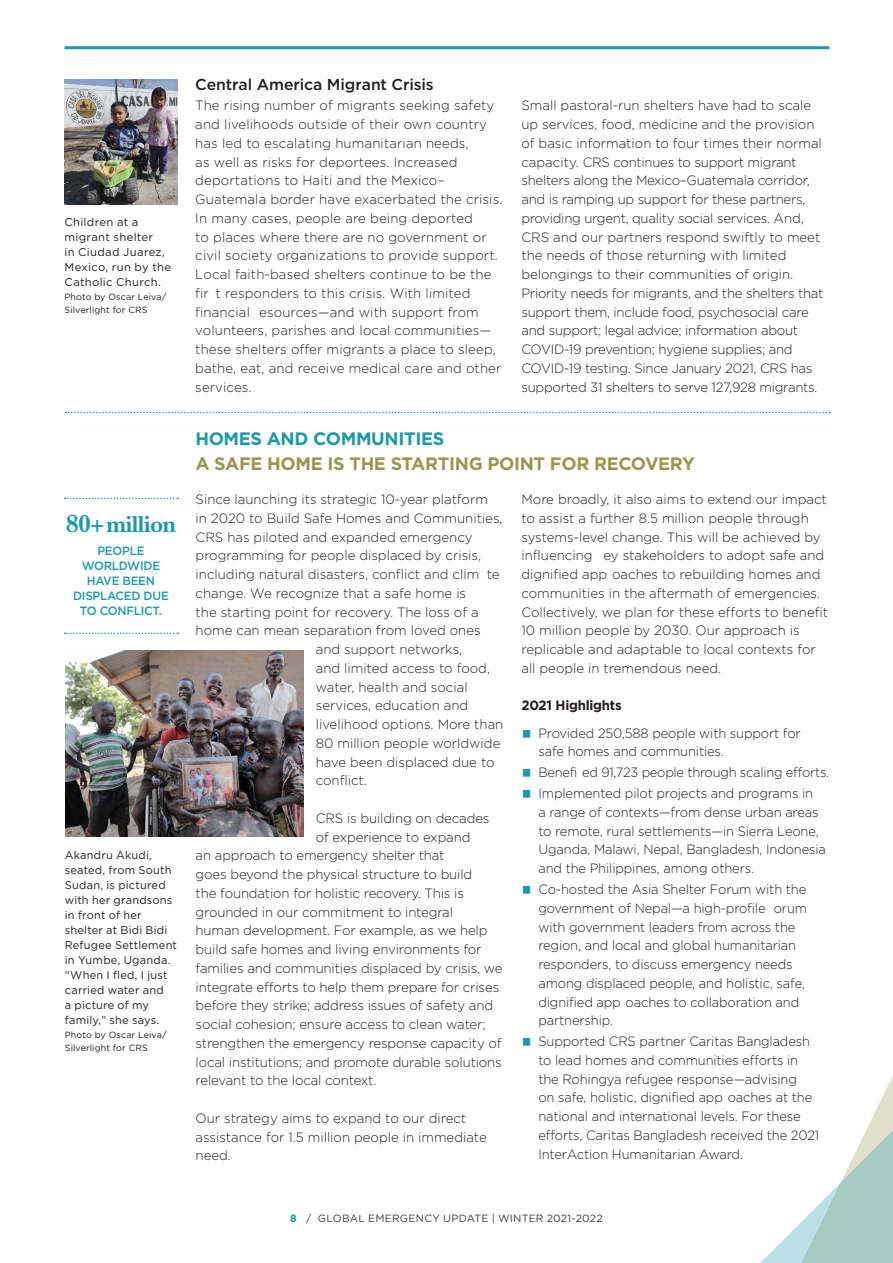
<style>
.page{position:relative;width:893px;height:1263px;background:#fff}
.page>*{position:absolute;margin:0;border:0;box-sizing:border-box;transform-origin:0 0}
.Main_head_baskervill{font:700 24px "New Baskerville Std";letter-spacing:-.02em;color:#1d9aaa}
.t1{font:700 18px "Gotham";letter-spacing:-.02em;color:#9b964f}
.t2{font:700 18px "Gotham";letter-spacing:-.02em;color:#1d9aaa}
.t3{font:500 15.75px "Gotham";letter-spacing:-.005em;color:#231f20}
.Body_copy{font:300 13.5px/18.8px "Gotham";letter-spacing:-.01em;color:#231f20}
.Body_copy-2{font:300 13.5px/18.8px "Gotham";letter-spacing:-.01em;color:#231f20;scale:.96 1}
.Body_copy-3{font:300 13.5px/18.8px "Gotham";letter-spacing:.01em;color:#231f20}
.Body_copy-4{font:700 13.5px "Gotham";letter-spacing:-.02em;color:#231f20}
.Body_1{font:500 12px/15px "Gotham";letter-spacing:-.02em;color:#1d9aaa;text-align:center}
.Photo_caption{font:11.25px/15px "Gotham";letter-spacing:.02em;color:#231f20}
.t4{font:10.5px "Gotham";letter-spacing:.02em;color:#3e3e3f}
.Photo_caption-2{font:9px/13.5px "Gotham";letter-spacing:.01em;color:#231f20}
.s1{font-size:25.5px}
.s2{color:#1d9aaa}
.s3{font-weight:700;color:#1d9aaa}
</style>
<div class="page">
<svg style="left:760px;top:1076px;width:133px;height:187px"></svg>
<img style="left:65px;top:79px;width:112px;height:125px">
<hr style="left:65px;top:46px;width:765px;height:3px;background:#1d9aaa">
<svg style="left:65px;top:412px;width:765px;height:1px"></svg>
<img style="left:65px;top:650px;width:238px;height:186px">
<svg style="left:65px;top:498px;width:113px;height:1px"></svg>
<svg style="left:65px;top:633px;width:113px;height:1px"></svg>
<p class="Photo_caption" style="left:65px;top:214px;width:108px">Children at a migrant shelter<br>in Ciudad Juarez,<br>Mexico, run by the<br>Catholic Church.</p>
<p class="Photo_caption-2" style="left:65px;top:289px;width:103px">Photo by Oscar Leiva/<br>Silverlight for CRS</p>
<p class="Main_head_baskervill" style="left:66px;top:510px;width:112px"><span class="s1">80+</span>million</p>
<p class="Body_1" style="left:73px;top:543px;width:97px">PEOPLE<br>WORLDWIDE<br>HAVE BEEN<br>DISPLACED DUE<br>TO CONFLICT.</p>
<p class="Photo_caption" style="left:65px;top:847px;width:114px">Akandru Akudi, seated, from South<br>Sudan, is pictured with her grandsons in front of her shelter at Bidi Bidi<br>Refugee Settlement in Yumbe, Uganda. “When I fled, I just carried water and<br>a picture of my family,” she says.</p>
<p class="Photo_caption-2" style="left:65px;top:1027px;width:103px">Photo by Oscar Leiva/<br>Silverlight for CRS</p>
<h2 class="t3" style="left:195px;top:74px;width:240px">Central America Migrant Crisis</h2>
<p class="Body_copy-3" style="left:195px;top:96px;width:309px">The rising number of migrants seeking safety and livelihoods outside of their own country has led to escalating humanitarian needs,<br>as well as risks for deportees. Increased deportations to Haiti and the Mexico– Guatemala border have exacerbated the crisis.<br>In many cases, people are being deported<br>to places where there are no government or civil society organizations to provide support.<br>Local faith‑based shelters continue to be the fir t responders to this crisis. With limited financial esources—and with support from volunteers, parishes and local communities— these shelters offer migrants a place to sleep, bathe, eat, and receive medical care and other services.</p>
<p class="Body_copy" style="left:521px;top:96px;width:304px">Small pastoral‑run shelters have had to scale up services, food, medicine and the provision of basic information to four times their normal capacity. CRS continues to support migrant shelters along the Mexico–Guatemala corridor, and is ramping up support for these partners, providing urgent, quality social services. And, CRS and our partners respond swiftly to meet the needs of those returning with limited belongings to their communities of origin.<br>Priority needs for migrants, and the shelters that support them, include food, psychosocial care and support; legal advice; information about COVID‑19 prevention; hygiene supplies; and COVID‑19 testing. Since January 2021, CRS has supported 31 shelters to serve 127,928 migrants.</p>
<h1 class="t2" style="left:195px;top:427px;width:250px">HOMES AND COMMUNITIES</h1>
<h1 class="t1" style="left:195px;top:452px;width:501px">A SAFE HOME IS THE STARTING POINT FOR RECOVERY</h1>
<p class="Body_copy" style="left:196px;top:489px;width:294px">Since launching its strategic 10‑year platform</p>
<p class="Body_copy" style="left:196px;top:508px;width:308px">in 2020 to Build Safe Homes and Communities,</p>
<p class="Body_copy" style="left:196px;top:527px;width:279px">CRS has piloted and expanded emergency</p>
<p class="Body_copy" style="left:196px;top:546px;width:287px">programming for people displaced by crisis,</p>
<p class="Body_copy" style="left:196px;top:564px;width:305px">including natural disasters, conflict and clim te</p>
<p class="Body_copy" style="left:196px;top:583px;width:272px">change. We recognize that a safe home is</p>
<p class="Body_copy" style="left:196px;top:602px;width:285px">the starting point for recovery. The loss of a</p>
<p class="Body_copy" style="left:196px;top:621px;width:287px">home can mean separation from loved ones</p>
<p class="Body_copy" style="left:316px;top:640px;width:148px">and support networks,</p>
<p class="Body_copy" style="left:316px;top:658px;width:176px">and limited access to food,</p>
<p class="Body_copy" style="left:316px;top:677px;width:153px">water, health and social</p>
<p class="Body_copy" style="left:316px;top:696px;width:154px">services, education and</p>
<p class="Body_copy" style="left:316px;top:715px;width:189px">livelihood options. More than</p>
<p class="Body_copy" style="left:316px;top:733px;width:186px">80 million people worldwide</p>
<p class="Body_copy" style="left:316px;top:752px;width:180px">have been displaced due to</p>
<p class="Body_copy" style="left:316px;top:771px;width:53px">conflict.</p>
<p class="Body_copy" style="left:316px;top:808px;width:175px">CRS is building on decades</p>
<p class="Body_copy" style="left:316px;top:827px;width:156px">of experience to expand</p>
<p class="Body_copy" style="left:196px;top:846px;width:250px">an approach to emergency shelter that</p>
<p class="Body_copy" style="left:196px;top:865px;width:278px">goes beyond the physical structure to build</p>
<p class="Body_copy" style="left:196px;top:883px;width:270px">the foundation for holistic recovery. This is</p>
<p class="Body_copy" style="left:196px;top:902px;width:259px">grounded in our commitment to integral</p>
<p class="Body_copy" style="left:196px;top:921px;width:293px">human development. For example, as we help</p>
<p class="Body_copy" style="left:196px;top:940px;width:287px">build safe homes and living environments for</p>
<p class="Body_copy" style="left:196px;top:958px;width:309px">families and communities displaced by crisis, we</p>
<p class="Body_copy" style="left:196px;top:977px;width:305px">integrate efforts to help them prepare for crises</p>
<p class="Body_copy" style="left:196px;top:996px;width:299px">before they strike; address issues of safety and</p>
<p class="Body_copy" style="left:196px;top:1015px;width:291px">social cohesion; ensure access to clean water;</p>
<p class="Body_copy" style="left:196px;top:1033px;width:308px">strengthen the emergency response capacity of</p>
<p class="Body_copy" style="left:196px;top:1052px;width:308px">local institutions; and promote durable solutions</p>
<p class="Body_copy" style="left:196px;top:1071px;width:182px">relevant to the local context.</p>
<p class="Body_copy" style="left:196px;top:1108px;width:293px">Our strategy aims to expand to our direct assistance for 1.5 million people in immediate need.</p>
<p class="Body_copy" style="left:521px;top:490px;width:308px">More broadly, it also aims to extend our impact to assist a further 8.5 million people through systems-level change. This will be achieved by influencing ey stakeholders to adopt safe and dignified app oaches to rebuilding homes and communities in the aftermath of emergencies.<br>Collectively, we plan for these efforts to benefit 10 million people by 2030. Our approach is replicable and adaptable to local contexts for all people in tremendous need.</p>
<p class="Body_copy-4" style="left:521px;top:697px;width:102px">2021 Highlights</p>
<p class="Body_copy-2" style="left:538px;top:723px;width:275px;text-indent:-17px"><span class="s2">○</span> Provided 250,588 people with support for safe homes and communities.</p>
<p class="Body_copy-2" style="left:521px;top:763px;width:322px"><span class="s2">○</span> Benefi ed 91,723 people through scaling efforts.</p>
<p class="Body_copy-2" style="left:538px;top:783px;width:301px;text-indent:-17px"><span class="s2">○</span> Implemented pilot projects and programs in<br>a range of contexts—from dense urban areas to remote, rural settlements—in Sierra Leone, Uganda, Malawi, Nepal, Bangladesh, Indonesia and the Philippines, among others.</p>
<p class="Body_copy-2" style="left:538px;top:879px;width:281px;text-indent:-17px"><span class="s2">○</span> Co‑hosted the Asia Shelter Forum with the government of Nepal—a high‑profile orum with government leaders from across the region, and local and global humanitarian responders, to discuss emergency needs among displaced people, and holistic, safe, dignified app oaches to collaboration and partnership.</p>
<p class="Body_copy-2" style="left:538px;top:1031px;width:294px;text-indent:-17px"><span class="s2">○</span> Supported CRS partner Caritas Bangladesh to lead homes and communities efforts in the Rohingya refugee response—advising<br>on safe, holistic, dignified app oaches at the national and international levels. For these efforts, Caritas Bangladesh received the 2021<br>InterAction Humanitarian Award.</p>
<p class="t4" style="left:290px;top:1212px;width:314px"><span class="s3">8</span> / GLOBAL EMERGENCY UPDATE | WINTER 2021-2022</p>
</div>
